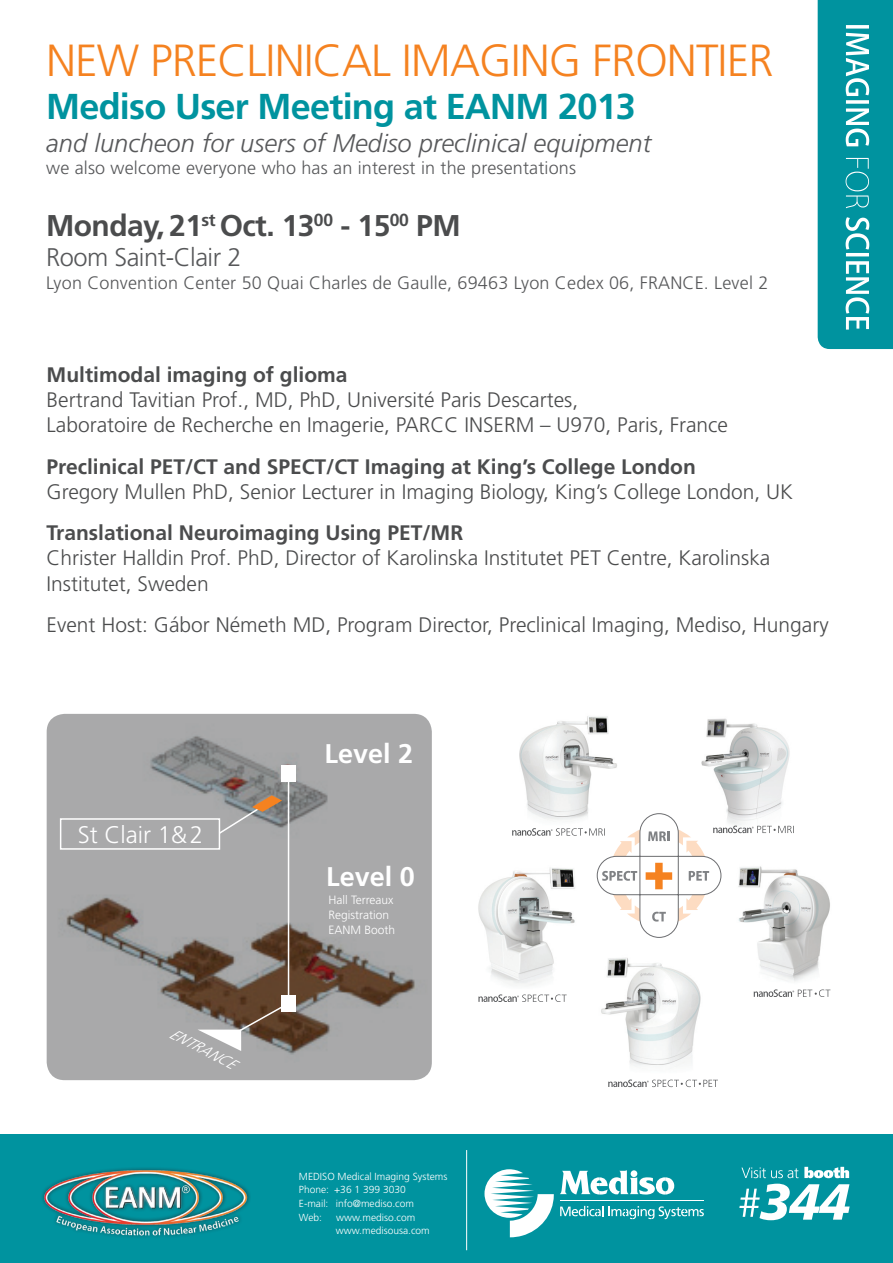
<style>
.page{position:relative;width:893px;height:1263px;background:#fff}
.page>*{position:absolute;margin:0;border:0;box-sizing:border-box;transform-origin:0 0}
.t1{font:45px "GP Frutiger Light";letter-spacing:-.02em;color:#f58220}
.t2{font:36px "GP Frutiger Bold";letter-spacing:-.02em;color:#00939f}
.t3{font:30px "GP Frutiger Bold";letter-spacing:-.02em;color:#4b4c4d}
.t4{font:27px "GP Frutiger Bold";color:#fff}
.t5{font:italic 25.5px "GP Frutiger Light";color:#57585a}
.t6{font:25.5px "GP Frutiger Light";letter-spacing:-.02em;color:#57585a}
.t7{font:24px "GP Frutiger Light";color:#fff}
.t8{font:21px/25.2px "GP Frutiger Light";color:#4b4c4d}
.t9{font:21px "GP Frutiger Bold";color:#4b4c4d}
.t10{font:18px "GP Frutiger Light";letter-spacing:.01em;color:#57585a}
.t11{font:italic 15px "GP Frutiger Light";color:#fff}
.t12{font:12px/15px "GP Frutiger Light";color:#fff}
.t13{font:10.2px/13.6px "GP Frutiger Light";color:#fff}
</style>
<div class="page">
<div style="left:47px;top:714px;width:385px;height:366px;background:#a9a9aa;border-radius:18px"></div>
<div style="left:0;top:1135px;width:893px;height:128px;background:#00939f"></div>
<svg style="left:484px;top:1169px;width:70px;height:68px"></svg>
<svg style="left:560px;top:1170px;width:114px;height:24px"></svg>
<hr style="left:560px;top:1200px;width:144px;height:1px;background:#fff">
<svg style="left:560px;top:1206px;width:144px;height:13px"></svg>
<hr style="left:466px;top:1150px;width:1px;height:100px;background:#fff">
<div style="left:41px;top:1166px;width:210px;height:73px;background:#231f20;opacity:.75"></div>
<img style="left:43px;top:1167px;width:208px;height:72px">
<svg style="left:741px;top:1167px;width:108px;height:11px"></svg>
<svg style="left:739px;top:1184px;width:111px;height:36px"></svg>
<svg style="left:818px;top:0;width:75px;height:349px"></svg>
<img style="left:46px;top:713px;width:383px;height:349px">
<svg style="left:198px;top:1005px;width:86px;height:46px"></svg>
<div style="left:281px;top:996px;width:15px;height:16px;background:#fff"></div>
<hr style="left:288px;top:780px;width:1px;height:216px;background:#fff">
<div style="left:281px;top:766px;width:15px;height:16px;background:#fff"></div>
<svg style="left:217px;top:795px;width:65px;height:40px"></svg>
<div style="left:60px;top:818px;width:160px;height:32px;border:2px solid #fff"></div>
<img style="left:519px;top:716px;width:98px;height:97px">
<img style="left:478px;top:877px;width:76px;height:108px">
<svg style="left:478px;top:994px;width:89px;height:8px"></svg>
<img style="left:701px;top:718px;width:89px;height:95px">
<img style="left:757px;top:869px;width:73px;height:113px">
<svg style="left:754px;top:989px;width:76px;height:8px"></svg>
<img style="left:601px;top:958px;width:100px;height:108px">
<svg style="left:608px;top:1079px;width:110px;height:8px"></svg>
<svg style="left:512px;top:813px;width:282px;height:125px"></svg>
<h1 class="t1" style="left:46px;top:34px;width:729px">New preclinical imaging frontier</h1>
<h2 class="t2" style="left:46px;top:85px;width:591px">Mediso User Meeting at EANM 2013</h2>
<p class="t5" style="left:46px;top:128px;width:607px">and luncheon for users of Mediso preclinical equipment</p>
<p class="t10" style="left:46px;top:157px;width:531px">we also welcome everyone who has an interest in the presentations</p>
<h3 class="t3" style="left:46px;top:207px;width:416px">Monday, 21<sup>st</sup> Oct. 13<sup>00</sup> - 15<sup>00</sup> PM</h3>
<p class="t6" style="left:46px;top:243px;width:197px">Room Saint-Clair 2</p>
<p class="t10" style="left:46px;top:272px;width:724px">Lyon Convention Center 50 Quai Charles de Gaulle, 69463 Lyon Cedex 06, FRANCE . Level 2</p>
<p class="t9" style="left:47px;top:362px;width:303px">Multimodal imaging of glioma</p>
<p class="t8" style="left:47px;top:387px;width:533px">Bertrand Tavitian Prof., M D, PhD, Université Paris Descartes,<br>Laboratoire de Recherche en Imagerie, PARCC</p>
<p class="t8" style="left:464px;top:412px;width:43px">INSERM</p>
<p class="t8" style="left:540px;top:412px;width:189px">– U970, Paris, France</p>
<p class="t9" style="left:47px;top:454px;width:651px">Preclinical PET/CT and SPECT/CT Imaging at King’s College London</p>
<p class="t8" style="left:47px;top:479px;width:748px">Gregory M ullen PhD, Senior Lecturer in Imaging Biology, King’s College London, UK</p>
<p class="t9" style="left:47px;top:520px;width:418px">Translational Neuroimaging Using PET/MR</p>
<p class="t8" style="left:47px;top:545px;width:534px">Christer Halldin Prof. PhD, Director of Karolinska Institutet PET</p>
<p class="t8" style="left:607px;top:545px;width:165px">Centre, Karolinska</p>
<p class="t8" style="left:47px;top:562px;width:784px;line-height:41.2px">Institutet, Sweden<br>Event Host: Gábor Németh M D, Program Director, Preclinical Imaging, Mediso, Hungary</p>
<p class="t7" style="left:78px;top:820px;width:127px">St Clair 1&amp;2</p>
<p class="t11" style="left:175px;top:1024px;width:72px;rotate:27deg">En trance</p>
<p class="t4" style="left:325px;top:738px;width:90px">Level 2</p>
<p class="t4" style="left:326px;top:860px;width:90px">Level 0</p>
<p class="t12" style="left:329px;top:892px;width:68px">Hall Terreaux<br>Registration<br>EANM Booth</p>
<p class="t13" style="left:299px;top:1169px;width:150px">MEDISO Medical Imaging Systems<br>Phone: +36 1 399 3030<br>E-mail: info@mediso.com<br>Web:</p>
<p class="t13" style="left:336px;top:1210px;width:95px">www.mediso.com www.medisousa.com</p>
</div>
